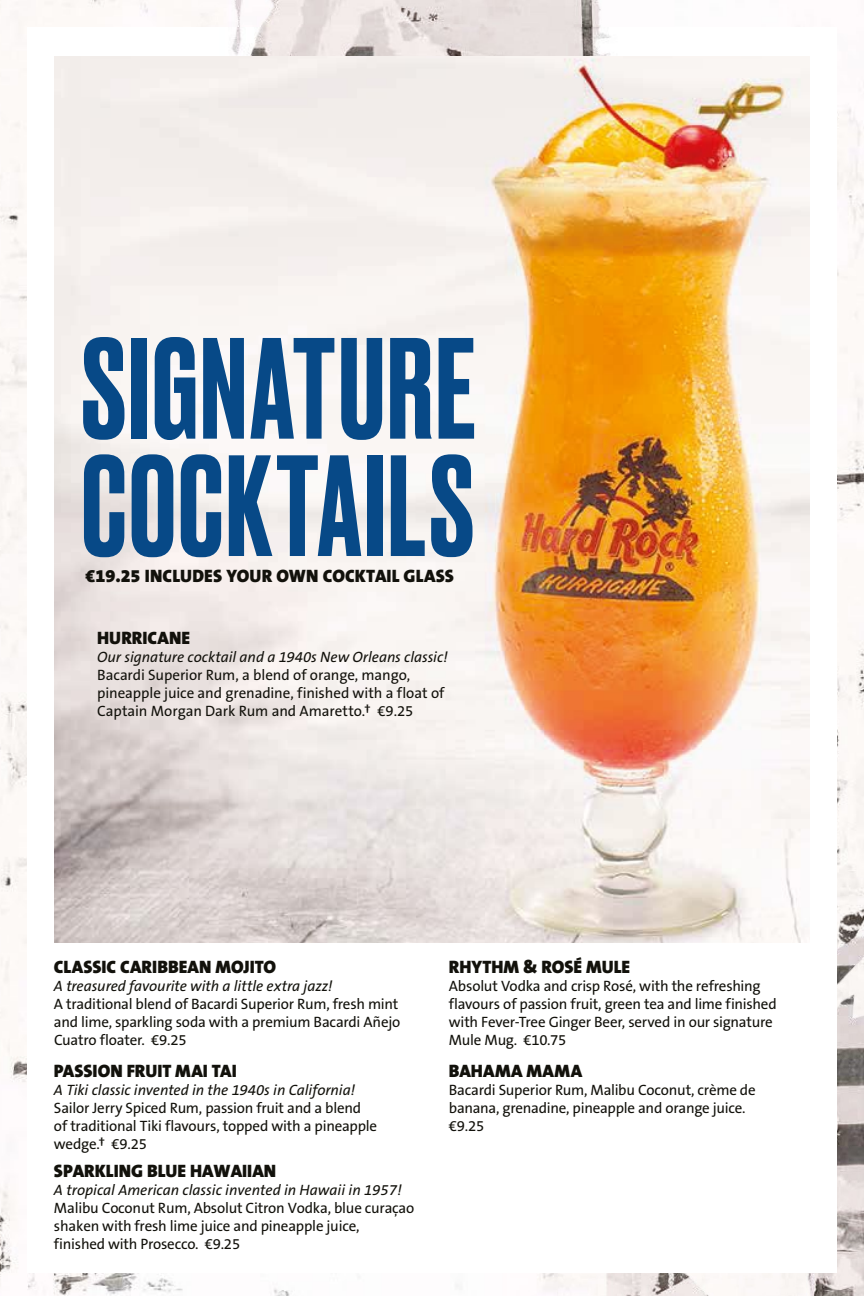
<style>
.page{position:relative;width:864px;height:1296px;background:#fff}
.page>*{position:absolute;margin:0;border:0;box-sizing:border-box;transform-origin:0 0}
.t1{font:500 135.3px/117.3px "Druk";letter-spacing:.015em;color:#074987}
.t2{font:900 18px "The Sans B9";color:#12110b}
.t3{font:900 18px "The Sans B9";letter-spacing:.025em;color:#12110b}
.t4{font:15px/18px "The Sans B5 Plain";letter-spacing:-.015em;color:#12110b}
.t5{font:italic 15px "The Sans B5 Plain";color:#12110b}
</style>
<div class="page">
<div style="left:0;top:0;width:863px;height:1296px;background:#fdf9f6"></div>
<img style="left:863px;top:0;width:1px;height:1296px">
<img style="left:558px;top:876px;width:306px;height:420px">
<img style="left:198px;top:0;width:453px;height:27px">
<div style="left:27px;top:27px;width:810px;height:1245px;background:#fff"></div>
<img style="left:54px;top:56px;width:756px;height:887px">
<h1 class="t1" style="left:81px;top:323px;width:396px">SIGNATURE<br>COCKTAILS</h1>
<p class="t2" style="left:86px;top:566px;width:370px">€19.25 INCLUDES YOUR OWN COCKTAIL GLASS</p>
<p class="t2" style="left:97px;top:628px;width:94px">HURRICANE</p>
<p class="t5" style="left:97px;top:649px;width:352px">Our signature cocktail and a 1940s New Orleans classic!</p>
<p class="t4" style="left:97px;top:667px;width:349px">Bacardi Superior Rum, a blend of orange, mango, pineapple juice and grenadine, finished with a float of<br>Captain Morgan Dark Rum and Amaretto.† €9.25</p>
<p class="t2" style="left:54px;top:957px;width:224px">CLASSIC CARIBBEAN MOJITO</p>
<p class="t5" style="left:54px;top:978px;width:280px">A treasured favourite with a little extra jazz!</p>
<p class="t4" style="left:54px;top:996px;width:348px;text-align:justify">A traditional blend of Bacardi Superior Rum, fresh mint and lime, sparkling soda with a premium Bacardi Añejo Cuatro floater. €9.25</p>
<p class="t2" style="left:54px;top:1061px;width:184px">PASSION FRUIT MAI TAI</p>
<p class="t5" style="left:54px;top:1082px;width:303px">A Tiki classic invented in the 1940s in California!</p>
<p class="t4" style="left:54px;top:1099px;width:325px">Sailor Jerry Spiced Rum, passion fruit and a blend of traditional Tiki flavours, topped with a pineapple wedge.† €9.25</p>
<p class="t2" style="left:54px;top:1161px;width:224px">SPARKLING BLUE HAWAIIAN</p>
<p class="t5" style="left:54px;top:1182px;width:349px">A tropical American classic invented in Hawaii in 1957!</p>
<p class="t4" style="left:54px;top:1200px;width:362px">Malibu Coconut Rum, Absolut Citron Vodka, blue curaçao shaken with fresh lime juice and pineapple juice, finished with Prosecco. €9.25</p>
<p class="t2" style="left:449px;top:957px;width:183px">RHYTHM &amp; ROSÉ MULE</p>
<p class="t4" style="left:449px;top:978px;width:329px">Absolut Vodka and crisp Rosé, with the refreshing flavours of passion fruit, green tea and lime finished with Fever-Tree Ginger Beer, served in our signature Mule Mug. €10.75</p>
<p class="t3" style="left:449px;top:1061px;width:135px">BAHAMA MAMA</p>
<p class="t4" style="left:449px;top:1081px;width:308px">Bacardi Superior Rum, Malibu Coconut, crème de banana, grenadine, pineapple and orange juice. €9.25</p>
</div>
